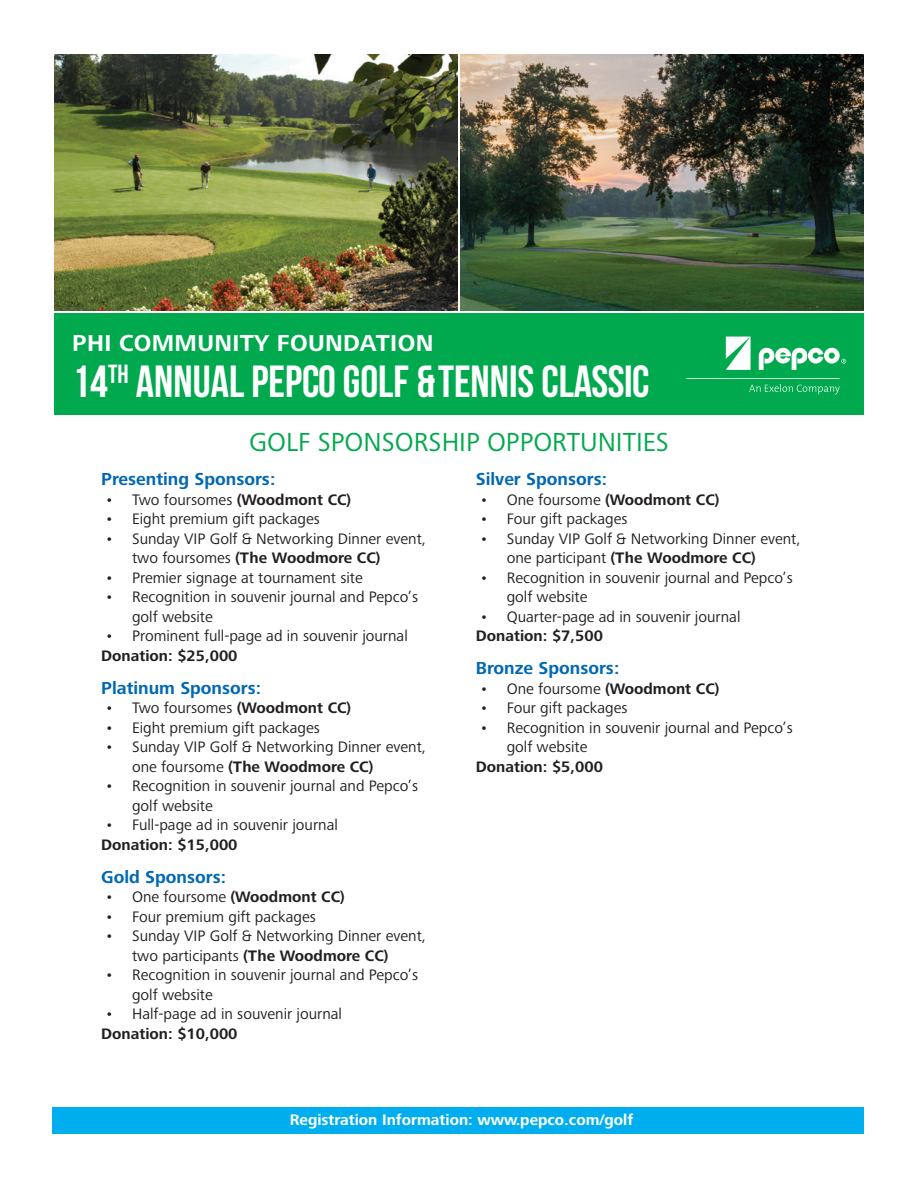
<style>
.page{position:relative;width:918px;height:1188px;background:#fff}
.page>*{position:absolute;margin:0;border:0;box-sizing:border-box;transform-origin:0 0}
.t1{font:45px "Bebas Neue";color:#fff}
.t2{font:27px "Frutiger Next Pro";color:#00a94e}
.t3{font:700 24px "Frutiger Next Pro";letter-spacing:.015em;color:#fff}
.t4{font:700 18px "Frutiger Next Pro";color:#0168b3}
.t5{font:15.75px/19.5px "Frutiger Next Pro";color:#231f20}
.t6{font:700 15.75px "Frutiger Next Pro";color:#231f20}
.t7{font:700 15.75px "Frutiger Next Pro";color:#fff}
.s1{font-weight:700}
</style>
<div class="page">
<div style="left:52px;top:1107px;width:812px;height:27px;background:#00aeef"></div>
<img style="left:460px;top:54px;width:404px;height:256px">
<img style="left:54px;top:54px;width:404px;height:256px">
<div style="left:54px;top:314px;width:810px;height:101px;background:#00a94e"></div>
<svg style="left:687px;top:337px;width:159px;height:57px"></svg>
<h3 class="t3" style="left:72px;top:329px;width:363px">PHI COMMUNITY FOUNDATION</h3>
<h1 class="t1" style="left:72px;top:356px;width:579px">14<sup>TH</sup> ANNUAL PEPCO GOLF &amp;TENNIS CLASSIC</h1>
<h3 class="t2" style="left:249px;top:427px;width:421px">GOLF SPONSORSHIP OPPORTUNITIES</h3>
<p class="t4" style="left:101px;top:469px;width:176px">Presenting Sponsors:</p>
<p class="t5" style="left:105px;top:490px;width:248px">• Two foursomes <span class="s1">(Woodmont CC)</span></p>
<p class="t5" style="left:105px;top:509px;width:216px">• Eight premium gift packages</p>
<p class="t5" style="left:132px;top:529px;width:296px;text-indent:-27px">• Sunday VIP Golf &amp; Networking Dinner event, two foursomes <span class="s1">(The Woodmore CC)</span></p>
<p class="t5" style="left:105px;top:568px;width:259px">• Premier signage at tournament site</p>
<p class="t5" style="left:132px;top:587px;width:288px;text-indent:-27px">• Recognition in souvenir journal and Pepco’s golf website</p>
<p class="t5" style="left:105px;top:626px;width:304px">• Prominent full-page ad in souvenir journal</p>
<p class="t6" style="left:101px;top:647px;width:138px">Donation: $25,000</p>
<p class="t4" style="left:101px;top:678px;width:161px">Platinum Sponsors:</p>
<p class="t5" style="left:105px;top:698px;width:248px">• Two foursomes <span class="s1">(Woodmont CC)</span></p>
<p class="t5" style="left:105px;top:718px;width:216px">• Eight premium gift packages</p>
<p class="t5" style="left:132px;top:737px;width:296px;text-indent:-27px">• Sunday VIP Golf &amp; Networking Dinner event, one foursome <span class="s1">(The Woodmore CC)</span></p>
<p class="t5" style="left:132px;top:776px;width:288px;text-indent:-27px">• Recognition in souvenir journal and Pepco’s golf website</p>
<p class="t5" style="left:105px;top:815px;width:234px">• Full-page ad in souvenir journal</p>
<p class="t6" style="left:101px;top:836px;width:138px">Donation: $15,000</p>
<p class="t4" style="left:101px;top:867px;width:126px">Gold Sponsors:</p>
<p class="t5" style="left:105px;top:887px;width:241px">• One foursome <span class="s1">(Woodmont CC)</span></p>
<p class="t5" style="left:105px;top:907px;width:212px">• Four premium gift packages</p>
<p class="t5" style="left:132px;top:926px;width:296px;text-indent:-27px">• Sunday VIP Golf &amp; Networking Dinner event, two participants <span class="s1">(The Woodmore CC)</span></p>
<p class="t5" style="left:132px;top:965px;width:288px;text-indent:-27px">• Recognition in souvenir journal and Pepco’s golf website</p>
<p class="t5" style="left:105px;top:1004px;width:238px">• Half-page ad in souvenir journal</p>
<p class="t6" style="left:101px;top:1025px;width:138px">Donation: $10,000</p>
<p class="t4" style="left:476px;top:469px;width:133px">Silver Sponsors:</p>
<p class="t5" style="left:480px;top:490px;width:241px">• One foursome <span class="s1">(Woodmont CC)</span></p>
<p class="t5" style="left:480px;top:509px;width:149px">• Four gift packages</p>
<p class="t5" style="left:507px;top:529px;width:296px;text-indent:-27px">• Sunday VIP Golf &amp; Networking Dinner event, one participant <span class="s1">(The Woodmore CC)</span></p>
<p class="t5" style="left:507px;top:568px;width:288px;text-indent:-27px">• Recognition in souvenir journal and Pepco’s golf website</p>
<p class="t5" style="left:480px;top:607px;width:262px">• Quarter-page ad in souvenir journal</p>
<p class="t6" style="left:476px;top:627px;width:129px">Donation: $7,500</p>
<p class="t4" style="left:476px;top:658px;width:145px">Bronze Sponsors:</p>
<p class="t5" style="left:480px;top:679px;width:241px">• One foursome <span class="s1">(Woodmont CC)</span></p>
<p class="t5" style="left:480px;top:698px;width:149px">• Four gift packages</p>
<p class="t5" style="left:507px;top:718px;width:288px;text-indent:-27px">• Recognition in souvenir journal and Pepco’s golf website</p>
<p class="t6" style="left:476px;top:758px;width:129px">Donation: $5,000</p>
<p class="t7" style="left:290px;top:1110px;width:345px">Registration Information: www.pepco.com/golf</p>
</div>
